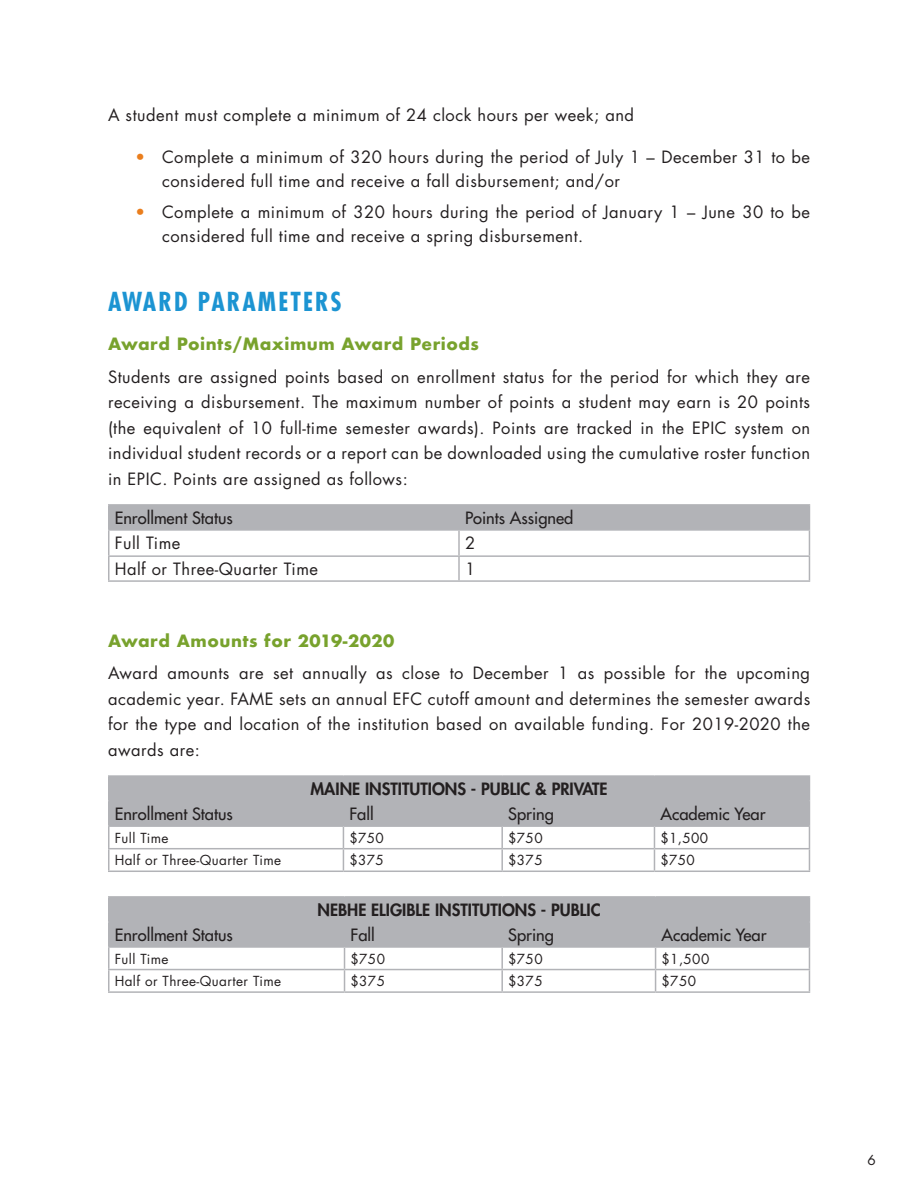
<style>
.page{position:relative;width:918px;height:1188px;background:#fff}
.page>*{position:absolute;margin:0;border:0;box-sizing:border-box;transform-origin:0 0}
.Body{font:700 condensed 25.5px "Futura";letter-spacing:.08em;color:#1c94d2}
.Body-2{font:16.5px/25.5px "Futura";letter-spacing:.03em;color:#231f20}
.t1{font:16.5px "Futura";color:#231f20}
.t2{font:800 16.5px "Futura";color:#231f20}
.Green_Sub_headings{font:700 16.5px "Futura";letter-spacing:.03em;color:#78a22d}
.Body-3{font:13.5px "Futura";letter-spacing:.03em;color:#231f20}
.s1{font-weight:300;color:#ea7e1d}
</style>
<div class="page">
<hr style="left:108px;top:504px;width:351px;height:2px;background:#b2b3b7">
<hr style="left:108px;top:506px;width:2px;height:23px;background:#b2b3b7">
<hr style="left:459px;top:504px;width:351px;height:2px;background:#b2b3b7">
<hr style="left:108px;top:529px;width:351px;height:2px;background:#b2b3b7">
<hr style="left:108px;top:531px;width:2px;height:24px;background:#b2b3b7">
<hr style="left:108px;top:555px;width:351px;height:2px;background:#b2b3b7">
<hr style="left:108px;top:557px;width:2px;height:23px;background:#b2b3b7">
<svg style="left:109px;top:506px;width:701px;height:74px"></svg>
<hr style="left:108px;top:580px;width:351px;height:2px;background:#b2b3b7">
<hr style="left:459px;top:580px;width:351px;height:2px;background:#b2b3b7">
<hr style="left:108px;top:775px;width:235px;height:2px;background:#b2b3b7">
<hr style="left:108px;top:777px;width:2px;height:23px;background:#b2b3b7">
<hr style="left:343px;top:775px;width:159px;height:2px;background:#b2b3b7">
<hr style="left:502px;top:775px;width:152px;height:2px;background:#b2b3b7">
<hr style="left:654px;top:775px;width:156px;height:2px;background:#b2b3b7">
<hr style="left:108px;top:800px;width:235px;height:2px;background:#b2b3b7">
<hr style="left:108px;top:802px;width:2px;height:23px;background:#b2b3b7">
<hr style="left:108px;top:825px;width:235px;height:2px;background:#b2b3b7">
<hr style="left:108px;top:827px;width:2px;height:21px;background:#b2b3b7">
<hr style="left:108px;top:848px;width:235px;height:1px;background:#b2b3b7">
<hr style="left:108px;top:849px;width:2px;height:22px;background:#b2b3b7">
<svg style="left:109px;top:777px;width:701px;height:94px"></svg>
<hr style="left:108px;top:871px;width:235px;height:1px;background:#b2b3b7">
<hr style="left:343px;top:871px;width:159px;height:1px;background:#b2b3b7">
<hr style="left:502px;top:871px;width:152px;height:1px;background:#b2b3b7">
<hr style="left:654px;top:871px;width:156px;height:1px;background:#b2b3b7">
<hr style="left:108px;top:896px;width:237px;height:2px;background:#b2b3b7">
<hr style="left:108px;top:898px;width:2px;height:23px;background:#b2b3b7">
<hr style="left:345px;top:896px;width:157px;height:2px;background:#b2b3b7">
<hr style="left:502px;top:896px;width:154px;height:2px;background:#b2b3b7">
<hr style="left:656px;top:896px;width:154px;height:2px;background:#b2b3b7">
<hr style="left:108px;top:921px;width:237px;height:2px;background:#b2b3b7">
<hr style="left:108px;top:923px;width:2px;height:23px;background:#b2b3b7">
<hr style="left:108px;top:946px;width:237px;height:2px;background:#b2b3b7">
<hr style="left:108px;top:948px;width:2px;height:21px;background:#b2b3b7">
<hr style="left:108px;top:969px;width:237px;height:1px;background:#b2b3b7">
<hr style="left:108px;top:970px;width:2px;height:21px;background:#b2b3b7">
<svg style="left:109px;top:898px;width:701px;height:93px"></svg>
<hr style="left:108px;top:991px;width:237px;height:2px;background:#b2b3b7">
<hr style="left:345px;top:991px;width:157px;height:2px;background:#b2b3b7">
<hr style="left:502px;top:991px;width:154px;height:2px;background:#b2b3b7">
<hr style="left:656px;top:991px;width:154px;height:2px;background:#b2b3b7">
<p class="Body-2" style="left:108px;top:102px;width:528px">A student must complete a minimum of 24 clock hours per week; and</p>
<p class="Body-2" style="left:162px;top:145px;width:650px;line-height:24px;text-indent:-27px"><span class="s1">•</span> Complete a minimum of 320 hours during the period of July 1 – December 31 to be considered full time and receive a fall disbursement; and/or</p>
<p class="Body-2" style="left:162px;top:199px;width:650px;line-height:24px;text-indent:-27px"><span class="s1">•</span> Complete a minimum of 320 hours during the period of January 1 – June 30 to be considered full time and receive a spring disbursement.</p>
<p class="Body" style="left:108px;top:286px;width:235px">AWARD PARAMETERS</p>
<p class="Green_Sub_headings" style="left:108px;top:332px;width:373px">Award Points/Maximum Award Periods</p>
<p class="Body-2" style="left:108px;top:364px;width:704px;text-align:justify">Students are assigned points based on enrollment status for the period for which they are receiving a disbursement. The maximum number of points a student may earn is 20 points (the equivalent of 10 full-time semester awards). Points are tracked in the EPIC system on individual student records or a report can be downloaded using the cumulative roster function in EPIC. Points are assigned as follows:</p>
<p class="t1" style="left:115px;top:507px;width:120px">Enrollment Status</p>
<p class="t1" style="left:465px;top:507px;width:110px">Points Assigned</p>
<p class="Body-2" style="left:115px;top:530px;width:67px">Full Time</p>
<p class="Body-2" style="left:465px;top:530px;width:12px">2</p>
<p class="Body-2" style="left:115px;top:556px;width:205px">Half or Three-Quarter Time</p>
<p class="Body-2" style="left:465px;top:556px;width:12px">1</p>
<p class="Green_Sub_headings" style="left:108px;top:629px;width:288px">Award Amounts for 2019-2020</p>
<p class="Body-2" style="left:108px;top:660px;width:704px;text-align:justify">Award amounts are set annually as close to December 1 as possible for the upcoming academic year. FAME sets an annual EFC cutoff amount and determines the semester awards for the type and location of the institution based on available funding. For 2019-2020 the awards are:</p>
<p class="t2" style="left:311px;top:779px;width:299px">MAINE INSTITUTIONS - PUBLIC &amp; PRIVATE</p>
<p class="t1" style="left:115px;top:804px;width:120px">Enrollment Status</p>
<p class="t1" style="left:349px;top:804px;width:26px">Fall</p>
<p class="t1" style="left:508px;top:804px;width:47px">Spring</p>
<p class="t1" style="left:660px;top:804px;width:106px">Academic Year</p>
<p class="Body-3" style="left:115px;top:828px;width:55px">Full Time</p>
<p class="Body-3" style="left:349px;top:828px;width:36px">$750</p>
<p class="Body-3" style="left:508px;top:828px;width:36px">$750</p>
<p class="Body-3" style="left:660px;top:828px;width:49px">$1,500</p>
<p class="Body-3" style="left:115px;top:851px;width:168px">Half or Three-Quarter Time</p>
<p class="Body-3" style="left:349px;top:851px;width:36px">$375</p>
<p class="Body-3" style="left:508px;top:851px;width:36px">$375</p>
<p class="Body-3" style="left:660px;top:851px;width:36px">$750</p>
<p class="t2" style="left:318px;top:899px;width:285px">NEBHE ELIGIBLE INSTITUTIONS - PUBLIC</p>
<p class="t1" style="left:115px;top:925px;width:120px">Enrollment Status</p>
<p class="t1" style="left:351px;top:925px;width:26px">Fall</p>
<p class="t1" style="left:508px;top:925px;width:47px">Spring</p>
<p class="t1" style="left:662px;top:925px;width:106px">Academic Year</p>
<p class="Body-3" style="left:115px;top:949px;width:55px">Full Time</p>
<p class="Body-3" style="left:351px;top:949px;width:36px">$750</p>
<p class="Body-3" style="left:508px;top:949px;width:36px">$750</p>
<p class="Body-3" style="left:662px;top:949px;width:49px">$1,500</p>
<p class="Body-3" style="left:115px;top:972px;width:168px">Half or Three-Quarter Time</p>
<p class="Body-3" style="left:351px;top:972px;width:36px">$375</p>
<p class="Body-3" style="left:508px;top:972px;width:36px">$375</p>
<p class="Body-3" style="left:662px;top:972px;width:36px">$750</p>
<p class="Body-3" style="left:868px;top:1151px;width:10px">6</p>
</div>
